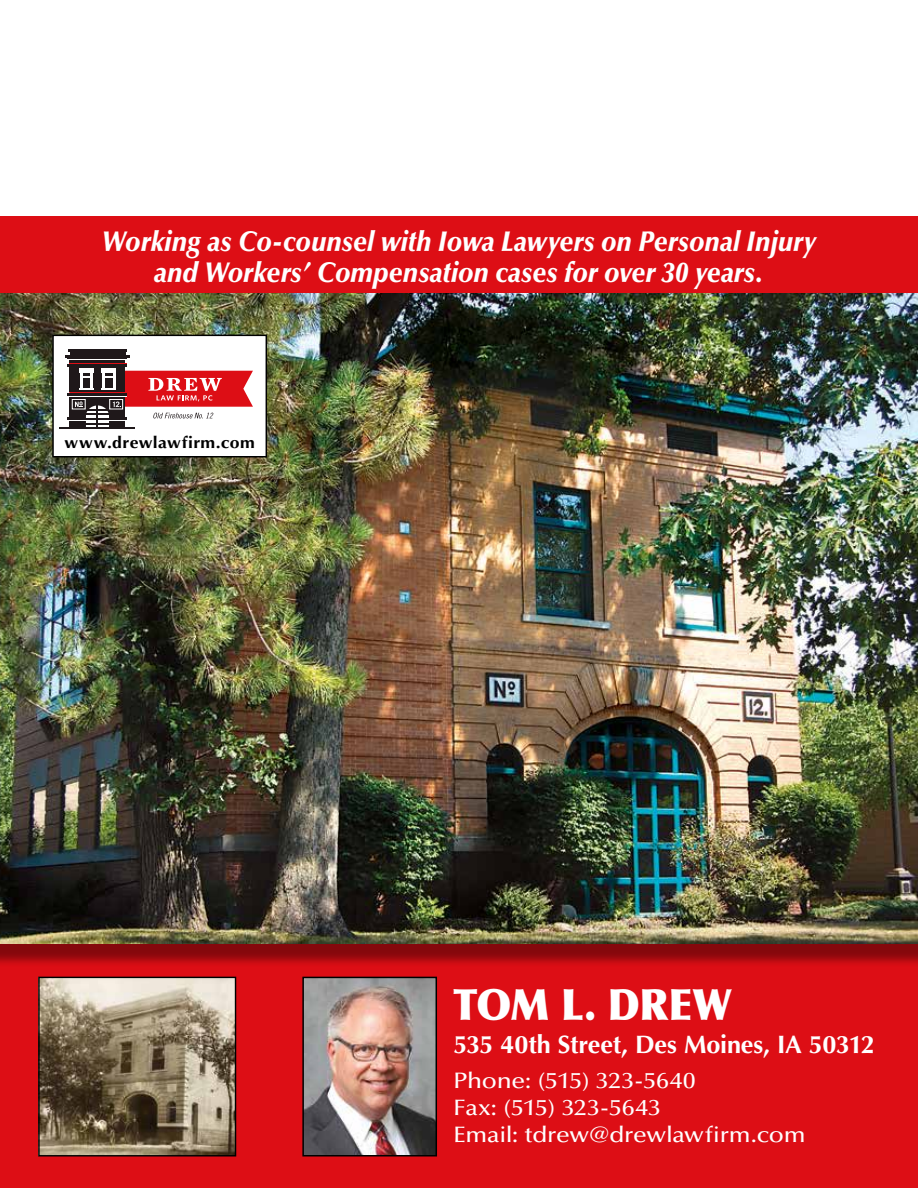
<style>
.page{position:relative;width:918px;height:1188px;background:#fff}
.page>*{position:absolute;margin:0;border:0;box-sizing:border-box;transform-origin:0 0}
.t1{font:900 43.2px "Optima LT Std";letter-spacing:-.005em;color:#fff;scale:.91 1}
.t2{font:italic 900 28.35px/31.5px "Optima LT Std";letter-spacing:-.005em;color:#fff;text-align:center;scale:.9 1}
.t3{font:700 25.2px "Optima LT Std";letter-spacing:-.01em;color:#fff}
.t4{font:500 22.5px/27px "Optima LT Std";letter-spacing:-.01em;color:#fff;scale:1.1 1}
.t5{font:700 16.35px "Optima LT Std";letter-spacing:.025em;color:#000;scale:1.08 1}
</style>
<div class="page">
<div style="left:0;top:916px;width:918px;height:272px;background:#dd0e15"></div>
<div style="left:0;top:216px;width:918px;height:86px;background:#dd0e15"></div>
<div style="left:0;top:300px;width:918px;height:667px;background:#000;opacity:.4"></div>
<img style="left:0;top:293px;width:918px;height:651px">
<div style="left:53px;top:335px;width:213px;height:122px;background:#fff"></div>
<div style="left:69px;top:360px;width:56px;height:32px;background:#1f181a"></div>
<div style="left:70px;top:351px;width:56px;height:5px;background:#1f181a"></div>
<hr style="left:69px;top:349px;width:58px;height:3px;background:#1f181a">
<hr style="left:65px;top:355px;width:65px;height:3px;background:#1f181a">
<hr style="left:68px;top:364px;width:59px;height:3px;background:#1f181a">
<hr style="left:69px;top:363px;width:58px;height:1px;background:#dd0e15">
<hr style="left:68px;top:356px;width:59px;height:3px;background:#1f181a">
<hr style="left:68px;top:393px;width:59px;height:3px;background:#1f181a">
<hr style="left:68px;top:417px;width:59px;height:3px;background:#1f181a">
<hr style="left:79px;top:369px;width:15px;height:4px;background:#fff">
<hr style="left:101px;top:369px;width:15px;height:4px;background:#fff">
<hr style="left:59px;top:427px;width:76px;height:2px;background:#1f181a">
<svg style="left:69px;top:371px;width:184px;height:56px"></svg>
<div style="left:52px;top:335px;width:215px;height:122px;border:1px solid #000"></div>
<img style="left:305px;top:980px;width:129px;height:173px">
<div style="left:302px;top:977px;width:135px;height:179px;border:2px solid #000"></div>
<img style="left:40px;top:979px;width:194px;height:175px">
<div style="left:38px;top:977px;width:198px;height:179px;border:1px solid #000"></div>
<p class="t2" style="left:102px;top:226px;width:795px">Working as Co-counsel with Iowa Lawyers on Personal Injury and Workers’ Compensation cases for over 30 years.</p>
<p class="t5" style="left:65px;top:433px;width:178px">www.drewlawfirm.com</p>
<h1 class="t1" style="left:453px;top:979px;width:307px">TOM L. DREW</h1>
<p class="t3" style="left:453px;top:1030px;width:423px">535 40th Street, Des Moines, IA 50312</p>
<p class="t4" style="left:453px;top:1067px;width:322px">Phone: (515) 323-5640<br>Fax: (515) 323-5643<br>Email: tdrew@drewlawfirm.com</p>
</div>
